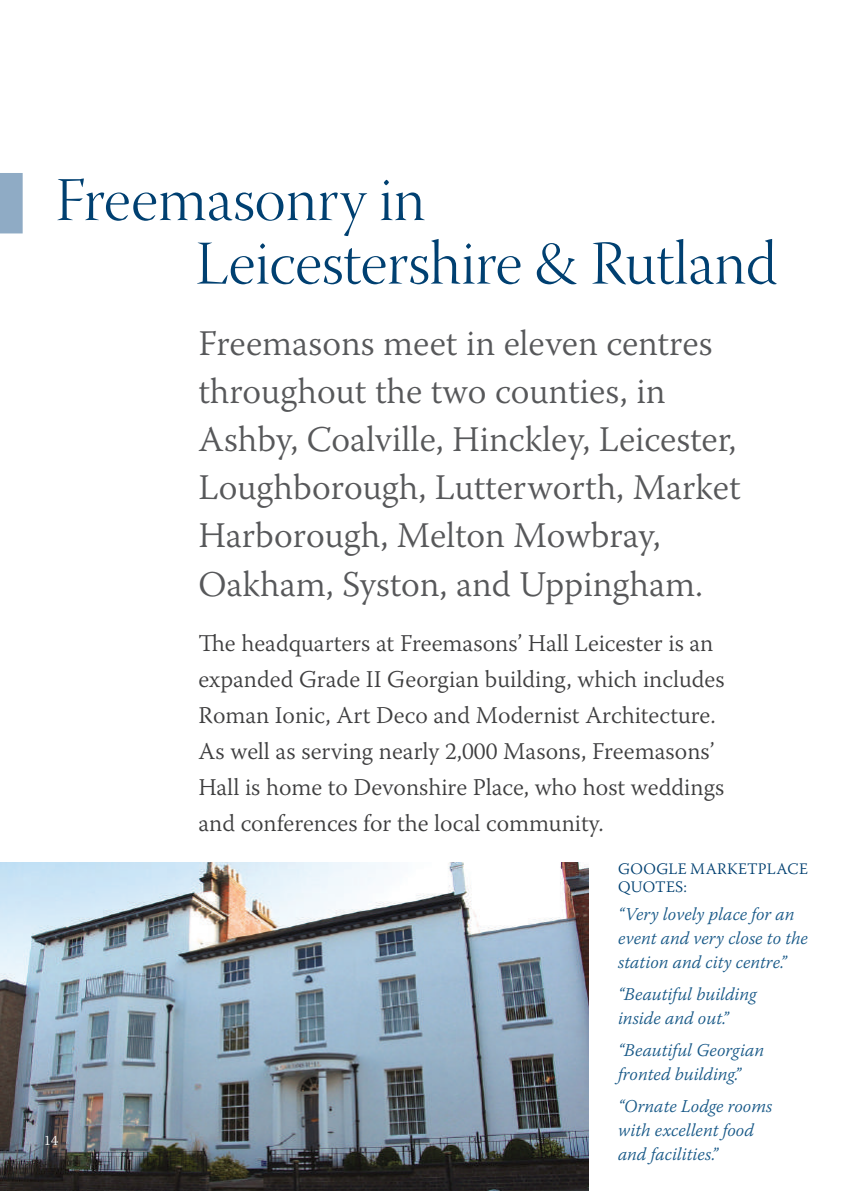
<style>
.page{position:relative;width:842px;height:1191px;background:#fff}
.page>*{position:absolute;margin:0;border:0;box-sizing:border-box;transform-origin:0 0}
.t1{font:62px "Warnock Pro Light Disp";color:#004071}
.t2{font:300 36px/48px "Warnock Pro";color:#57585a}
.t3{font:300 24px/36px "Warnock Pro";color:#3e3e3f}
.t4{font:italic 300 18px/24px "Warnock Pro";color:#175887}
.t5{font:300 16px/18px "Warnock Pro";letter-spacing:.02em;color:#004071}
.t6{font:300 14px "Warnock Pro";color:#fff}
</style>
<div class="page">
<img style="left:0;top:862px;width:588px;height:329px">
<svg style="left:0;top:173px;width:23px;height:60px"></svg>
<h1 class="t1" style="left:55px;top:166px;width:372px">Freemasonry in</h1>
<p class="t6" style="left:44px;top:1132px;width:15px">14</p>
<h1 class="t1" style="left:196px;top:230px;width:583px">Leicestershire &amp; Rutland</h1>
<h2 class="t2" style="left:198px;top:319px;width:544px">Freemasons meet in eleven centres throughout the two counties, in Ashby, Coalville, Hinckley, Leicester, Loughborough, Lutterworth, Market Harborough, Melton Mowbray, Oakham, Syston, and Uppingham.</h2>
<p class="t3" style="left:198px;top:624px;width:528px">The headquarters at Freemasons’ Hall Leicester is an expanded Grade II Georgian building, which includes Roman Ionic, Art Deco and Modernist Architecture.<br>As well as serving nearly 2,000 Masons, Freemasons’ Hall is home to Devonshire Place, who host weddings and conferences for the local community.</p>
<p class="t5" style="left:618px;top:859px;width:191px">GOOGLE MARKETPLACE<br>QUOTES:</p>
<p class="t4" style="left:618px;top:901px;width:191px">“Very lovely place for an event and very close to the station and city centre.”</p>
<p class="t4" style="left:618px;top:981px;width:140px">“Beautiful building inside and out.”</p>
<p class="t4" style="left:618px;top:1037px;width:148px">“Beautiful Georgian fronted building.”</p>
<p class="t4" style="left:618px;top:1093px;width:156px">“Ornate Lodge rooms with excellent food and facilities.”</p>
</div>
